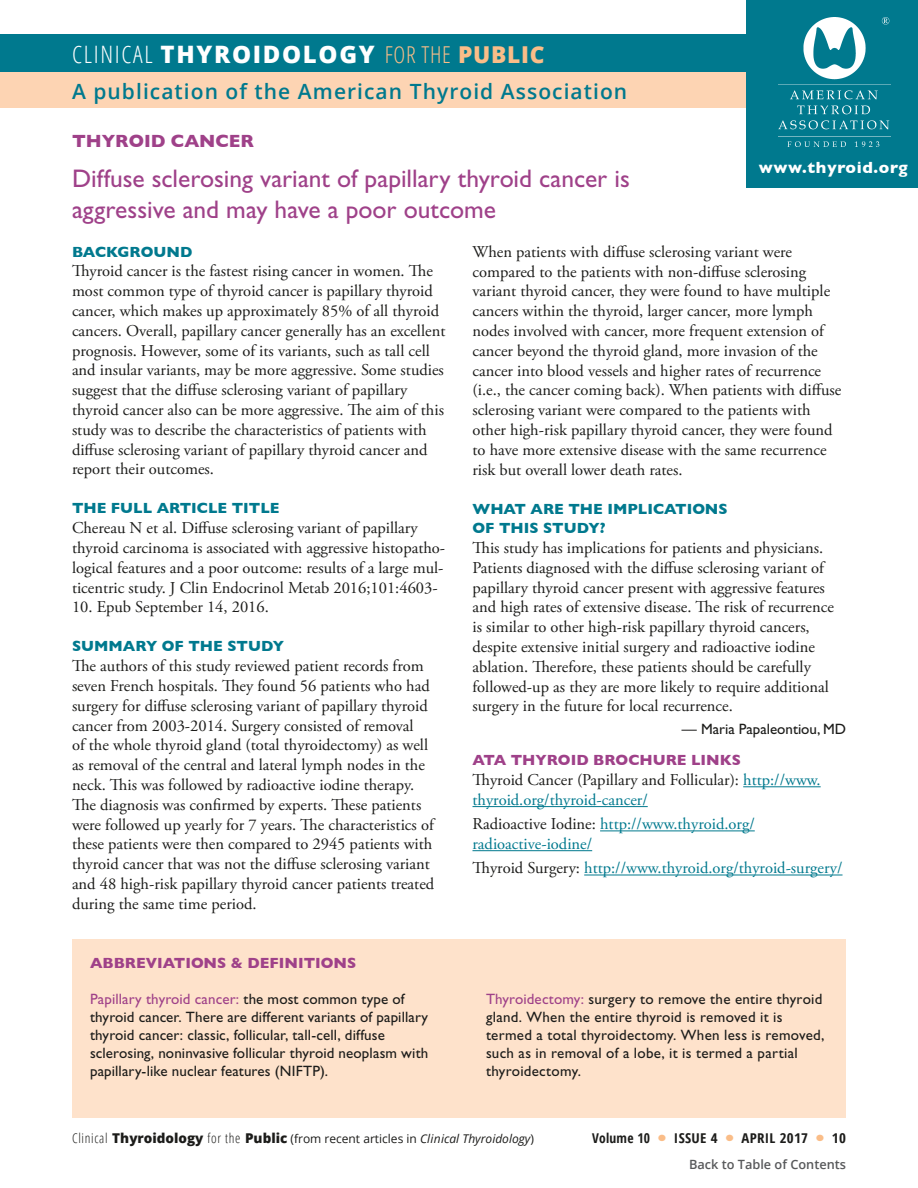
<style>
.page{position:relative;width:918px;height:1188px;background:#fff}
.page>*{position:absolute;margin:0;border:0;box-sizing:border-box;transform-origin:0 0}
.t1{font:25.5px/30.6px "Gill Sans Std";color:#9f4189}
.t2{font:800 24px "Open Sans";letter-spacing:.07em;color:#fff}
.t3{font:600 21px "Open Sans";letter-spacing:.05em;color:#00798e}
.Topic_Header{font:700 18px "Gill Sans";color:#9f4189}
.body_serif{font:16.5px/19.8px "Adobe Garamond Pro";color:#1c1c1a}
.body_serif_2nd_para{font:16.5px/19.8px "Adobe Garamond Pro";color:#1c1c1a}
.body_links{font:16.5px/19.8px "Adobe Garamond Pro";color:#00798e}
.body_links-2{font:16.5px/19.8px "Adobe Garamond Pro";color:#1c1c1a}
.t4{font:700 16.5px "Gill Sans";letter-spacing:.04em;color:#fff}
.abbreviations_body{font:15px/18px "Gill Sans Std";letter-spacing:.01em;color:#1c1c1a}
.question{font:700 15px/19.5px "Gill Sans";color:#00798e}
.abbreviations_head{font:700 15px "Gill Sans";color:#9f4189}
.question_links{font:700 15px "Gill Sans";color:#9f4189}
.body_editor_name{font:15px "Gill Sans Std";color:#1c1c1a}
.t5{font:700 condensed 13.5px "Open Sans";letter-spacing:.02em;color:#1c1c1a;scale:1.1 1}
.t6{font:700 condensed 13.5px "Open Sans";letter-spacing:.02em;color:#1c1c1a}
.t7{font:600 12.75px "Open Sans";color:#58595b}
.t8{font:12px "Open Sans";color:#1c1c1a}
.s1{font-weight:300;font-stretch:condensed}
.s2{font-weight:300;font-stretch:condensed;font-size:23.25px;color:#fabd88}
.s3{font-size:23.25px;color:#fabd88}
.s4{color:#00798e}
.s5{color:#1c1c1a}
.s6{color:#9f4189}
.s7{font-weight:300;font-stretch:condensed;font-size:13.5px}
.s8{font-weight:800;font-size:13.5px}
.s9{font-style:italic}
</style>
<div class="page">
<div style="left:0;top:70px;width:918px;height:38px;background:#fdd4b3"></div>
<hr style="left:743px;top:786px;width:78px;height:1px;background:#00798e">
<hr style="left:472px;top:806px;width:176px;height:1px;background:#00798e">
<hr style="left:600px;top:830px;width:155px;height:1px;background:#00798e">
<hr style="left:472px;top:850px;width:120px;height:1px;background:#00798e">
<hr style="left:584px;top:875px;width:259px;height:1px;background:#00798e">
<div style="left:0;top:35px;width:918px;height:37px;background:#00798e"></div>
<div style="left:747px;top:0;width:171px;height:188px;background:#00798e"></div>
<img style="left:778px;top:18px;width:112px;height:129px">
<div style="left:72px;top:940px;width:774px;height:178px;background:#fee2cb"></div>
<p class="t2" style="left:72px;top:36px;width:474px"><span class="s1">CLINICAL</span> THYROIDOLOGY <span class="s2">FOR THE</span> <span class="s3">PUBLIC</span></p>
<p class="t3" style="left:72px;top:77px;width:557px">A publication of the American Thyroid Association</p>
<p class="Topic_Header" style="left:72px;top:127px;width:184px">THYROID CANCER</p>
<p class="t1" style="left:72px;top:163px;width:559px">Diffuse sclerosing variant of papillary thyroid cancer is aggressive and may have a poor outcome</p>
<p class="question" style="left:72px;top:241px;width:122px">BACKGROUND</p>
<p class="body_serif" style="left:72px;top:262px;width:375px">Thyroid cancer is the fastest rising cancer in women. The most common type of thyroid cancer is papillary thyroid cancer, which makes up approximately 85% of all thyroid cancers. Overall, papillary cancer generally has an excellent prognosis. However, some of its variants, such as tall cell and insular variants, may be more aggressive. Some studies suggest that the diffuse sclerosing variant of papillary thyroid cancer also can be more aggressive. The aim of this study was to describe the characteristics of patients with diffuse sclerosing variant of papillary thyroid cancer and report their outcomes.</p>
<p class="question" style="left:72px;top:498px;width:209px">THE FULL ARTICLE TITLE</p>
<p class="body_serif" style="left:72px;top:519px;width:375px">Chereau N et al. Diffuse sclerosing variant of papillary thyroid carcinoma is associated with aggressive histopatho&shy;logical features and a poor outcome: results of a large mul&shy;ticentric study. J Clin Endocrinol Metab 2016;101:4603-</p>
<p class="body_serif" style="left:72px;top:598px;width:198px">10. Epub September 14, 2016.</p>
<p class="question" style="left:72px;top:636px;width:214px">SUMMARY OF THE STUDY</p>
<p class="body_serif" style="left:72px;top:657px;width:364px">The authors of this study reviewed patient records from seven French hospitals. They found 56 patients who had surgery for diffuse sclerosing variant of papillary thyroid cancer from 2003-2014. Surgery consisted of removal<br>of the whole thyroid gland (total thyroidectomy) as well as removal of the central and lateral lymph nodes in the neck. This was followed by radioactive iodine therapy.<br>The diagnosis was confirmed by experts. These patients were followed up yearly for 7 years. The characteristics of these patients were then compared to 2945 patients with thyroid cancer that was not the diffuse sclerosing variant and 48 high-risk papillary thyroid cancer patients treated during the same time period.</p>
<p class="t4" style="left:759px;top:155px;width:150px">www.thyroid.org</p>
<p class="body_serif_2nd_para" style="left:472px;top:242px;width:370px">When patients with diffuse sclerosing variant were compared to the patients with non-diffuse sclerosing variant thyroid cancer, they were found to have multiple cancers within the thyroid, larger cancer, more lymph nodes involved with cancer, more frequent extension of cancer beyond the thyroid gland, more invasion of the cancer into blood vessels and higher rates of recurrence (i.e., the cancer coming back). When patients with diffuse sclerosing variant were compared to the patients with other high-risk papillary thyroid cancer, they were found to have more extensive disease with the same recurrence risk but overall lower death rates.</p>
<p class="question" style="left:472px;top:498px;width:257px">WHAT ARE THE IMPLICATIONS<br>OF THIS STUDY?</p>
<p class="body_serif" style="left:472px;top:538px;width:363px">This study has implications for patients and physicians.<br>Patients diagnosed with the diffuse sclerosing variant of papillary thyroid cancer present with aggressive features and high rates of extensive disease. The risk of recurrence is similar to other high-risk papillary thyroid cancers, despite extensive initial surgery and radioactive iodine ablation. Therefore, these patients should be carefully followed-up as they are more likely to require additional surgery in the future for local recurrence.</p>
<p class="body_editor_name" style="left:682px;top:720px;width:166px">— Maria Papaleontiou, MD</p>
<p class="question_links" style="left:472px;top:748px;width:270px">ATA THYROID BROCHURE LINKS</p>
<p class="body_links-2" style="left:472px;top:771px;width:350px">Thyroid Cancer (Papillary and Follicular): <span class="s4">http://www. thyroid.org/thyroid-cancer/</span></p>
<p class="body_links" style="left:472px;top:815px;width:284px"><span class="s5">Radioactive Iodine:</span> http://www.thyroid.org/ radioactive-iodine/</p>
<p class="body_links" style="left:472px;top:859px;width:372px"><span class="s5">Thyroid Surgery:</span> http://www.thyroid.org/thyroid-surgery/</p>
<p class="abbreviations_head" style="left:90px;top:951px;width:268px">ABBREVIATIONS &amp; DEFINITIONS</p>
<p class="abbreviations_body" style="left:90px;top:990px;width:340px"><span class="s6">Papillary thyroid cancer:</span> the most common type of thyroid cancer. There are different variants of papillary thyroid cancer: classic, follicular, tall-cell, diffuse sclerosing, noninvasive follicular thyroid neoplasm with papillary-like nuclear features (NIFTP).</p>
<p class="abbreviations_body" style="left:486px;top:990px;width:340px"><span class="s6">Thyroidectomy:</span> surgery to remove the entire thyroid gland. When the entire thyroid is removed it is termed a total thyroidectomy. When less is removed, such as in removal of a lobe, it is termed a partial thyroidectomy.</p>
<p class="t8" style="left:72px;top:1130px;width:463px"><span class="s7">Clinical</span> <span class="s8">Thyroidology</span> <span class="s7">for the</span> <span class="s8">Public</span> (from recent articles in <span class="s9">Clinical Thyroidology</span>)</p>
<p class="t6" style="left:592px;top:1129px;width:60px">Volume 10</p>
<p class="t5" style="left:674px;top:1129px;width:41px">ISSUE 4</p>
<p class="t5" style="left:741px;top:1129px;width:62px">APRIL 2017</p>
<p class="t5" style="left:832px;top:1129px;width:14px">10</p>
<p class="t7" style="left:689px;top:1155px;width:158px">Back to Table of Contents</p>
</div>
